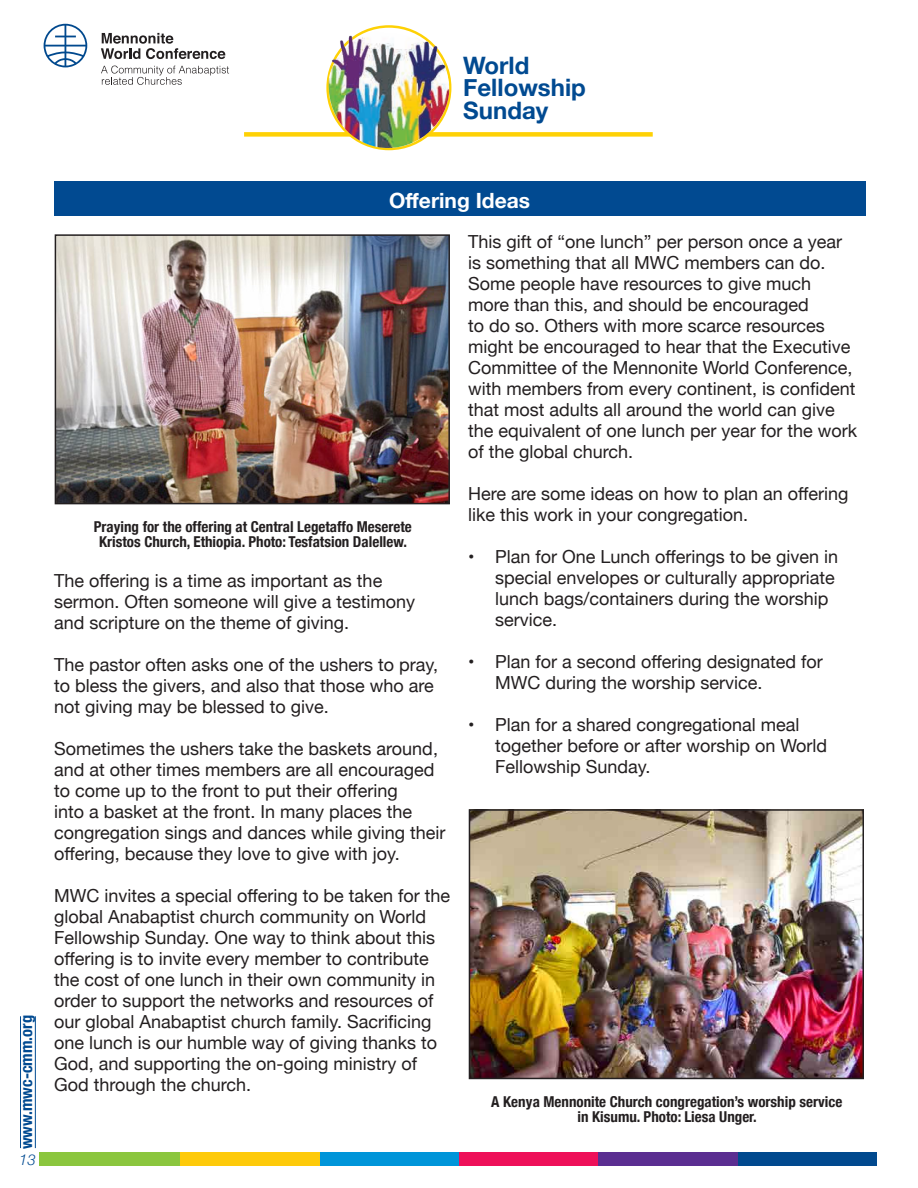
<style>
.page{position:relative;width:918px;height:1188px;background:#fff}
.page>*{position:absolute;margin:0;border:0;box-sizing:border-box;transform-origin:0 0}
.t1{font:700 24px/22.5px "Helvetica Neue";color:#014a91}
.t2{font:700 21px "Helvetica Neue";color:#fff}
.t3{font:18px/21px "Helvetica Neue";color:#231f20}
.t4{font:700 condensed 16.5px "Helvetica Neue";color:#014a91}
.t5{font:700 condensed 15px "Helvetica Neue";color:#231f20}
.t6{font:italic 300 15px "Helvetica Neue";color:#014a91}
</style>
<div class="page">
<div style="left:244px;top:132px;width:409px;height:5px;background:#fed105"></div>
<img style="left:325px;top:28px;width:125px;height:121px">
<div style="left:736px;top:1153px;width:141px;height:13px;background:#01498e"></div>
<div style="left:597px;top:1153px;width:141px;height:13px;background:#5b2e91"></div>
<div style="left:458px;top:1153px;width:140px;height:13px;background:#ee1059"></div>
<div style="left:318px;top:1153px;width:141px;height:13px;background:#0095d9"></div>
<div style="left:179px;top:1153px;width:140px;height:13px;background:#feca0a"></div>
<div style="left:39px;top:1153px;width:141px;height:13px;background:#8bc63e"></div>
<hr style="left:20px;top:1016px;width:1px;height:132px;background:#014a91">
<hr style="left:35px;top:1016px;width:1px;height:132px;background:#014a91">
<svg style="left:101px;top:33px;width:124px;height:26px"></svg>
<svg style="left:101px;top:66px;width:128px;height:19px"></svg>
<svg style="left:44px;top:24px;width:43px;height:43px"></svg>
<div style="left:54px;top:181px;width:811px;height:34px;background:#014a91"></div>
<img style="left:472px;top:812px;width:389px;height:264px">
<div style="left:469px;top:809px;width:395px;height:270px;border:2px solid #231f20"></div>
<img style="left:58px;top:237px;width:389px;height:264px">
<div style="left:55px;top:234px;width:395px;height:270px;border:2px solid #231f20"></div>
<h1 class="t1" style="left:463px;top:54px;width:124px">World<br>Fellowship<br>Sunday</h1>
<p class="t4" style="left:12px;top:1149px;width:136px;rotate:-90deg">www.mwc-cmm.org</p>
<p class="t6" style="left:19px;top:1148px;width:18px">13</p>
<p class="t2" style="left:389px;top:184px;width:142px">Offering Ideas</p>
<p class="t5" style="left:94px;top:514px;width:320px">Praying for the offering at Central Legetaffo Meserete</p>
<p class="t5" style="left:99px;top:529px;width:309px">Kristos Church, Ethiopia. Photo: Tesfatsion Dalellew.</p>
<p class="t3" style="left:54px;top:572px;width:363px">The offering is a time as important as the sermon. Often someone will give a testimony and scripture on the theme of giving.</p>
<p class="t3" style="left:54px;top:656px;width:386px">The pastor often asks one of the ushers to pray, to bless the givers, and also that those who are not giving may be blessed to give.</p>
<p class="t3" style="left:54px;top:740px;width:393px">Sometimes the ushers take the baskets around, and at other times members are all encouraged to come up to the front to put their offering<br>into a basket at the front. In many places the congregation sings and dances while giving their offering, because they love to give with joy.</p>
<p class="t3" style="left:54px;top:887px;width:397px">MWC invites a special offering to be taken for the global Anabaptist church community on World Fellowship Sunday. One way to think about this offering is to invite every member to contribute the cost of one lunch in their own community in order to support the networks and resources of our global Anabaptist church family. Sacrificing one lunch is our humble way of giving thanks to God, and supporting the on-going ministry of God through the church.</p>
<p class="t3" style="left:468px;top:232px;width:391px">This gift of “one lunch” per person once a year is something that all MWC members can do.<br>Some people have resources to give much<br>more than this, and should be encouraged<br>to do so. Others with more scarce resources might be encouraged to hear that the Executive Committee of the Mennonite World Conference, with members from every continent, is confident that most adults all around the world can give the equivalent of one lunch per year for the work of the global church.</p>
<p class="t3" style="left:468px;top:484px;width:382px">Here are some ideas on how to plan an offering like this work in your congregation.</p>
<p class="t3" style="left:495px;top:547px;width:345px;text-indent:-27px">• Plan for One Lunch offerings to be given in special envelopes or culturally appropriate lunch bags/containers during the worship service.</p>
<p class="t3" style="left:495px;top:652px;width:329px;text-indent:-27px">• Plan for a second offering designated for<br>MWC during the worship service.</p>
<p class="t3" style="left:495px;top:715px;width:333px;text-indent:-27px">• Plan for a shared congregational meal together before or after worship on World<br>Fellowship Sunday.</p>
<p class="t5" style="left:491px;top:1089px;width:353px">A Kenya Mennonite Church congregation’s worship service</p>
<p class="t5" style="left:578px;top:1104px;width:181px">in Kisumu. Photo: Liesa Unger.</p>
</div>
